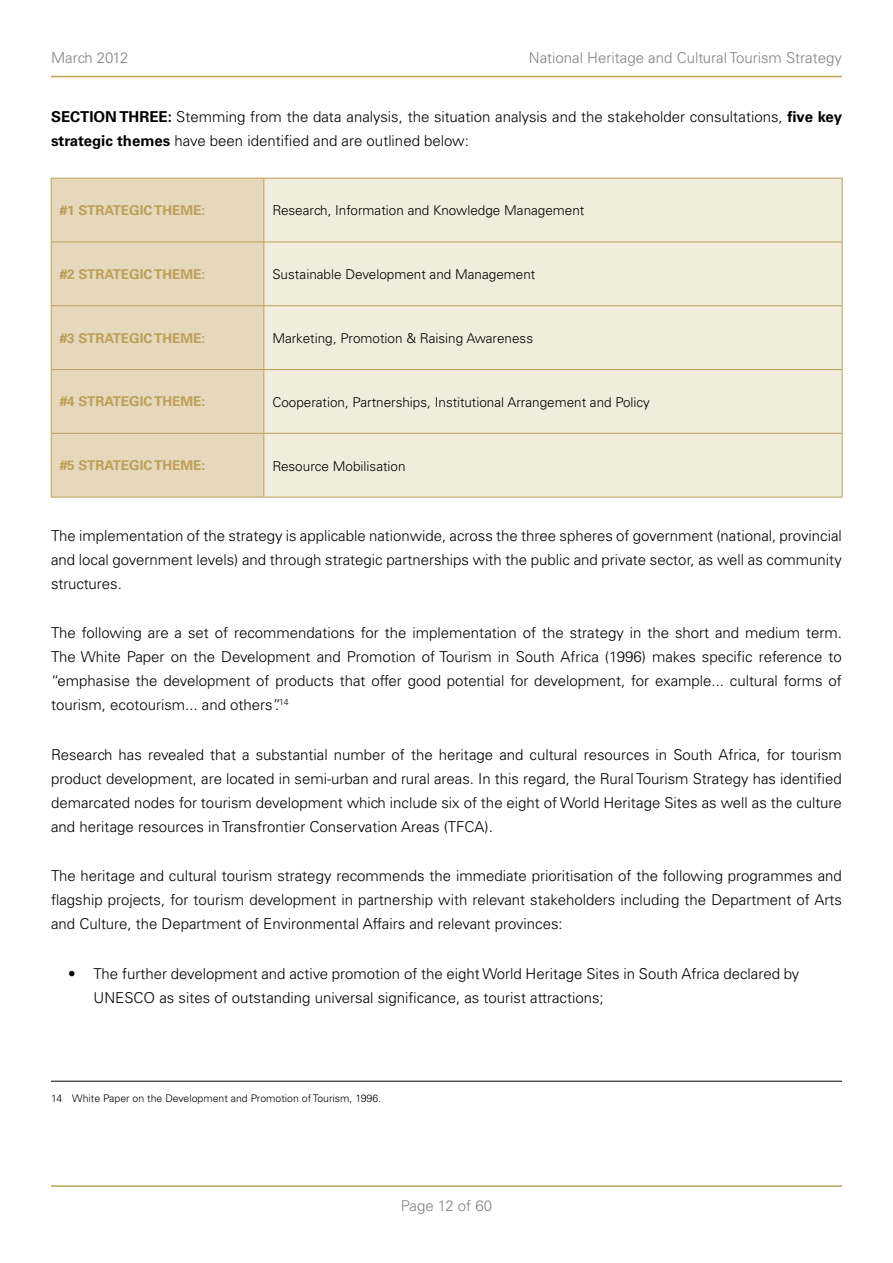
<style>
.page{position:relative;width:893px;height:1263px;background:#fff}
.page>*{position:absolute;margin:0;border:0;box-sizing:border-box;transform-origin:0 0}
.t1{font:300 15px/24px "Univers";color:#000;text-align:justify}
.t2{font:300 15px "Univers";color:#808285}
.t3{font:700 15px "Univers";color:#000}
.t4{font:300 13.5px "Univers";color:#000}
.t5{font:700 13.5px "Univers";letter-spacing:-.01em;color:#be9f56}
.t6{font:300 10.5px "Univers";color:#000}
.s1{font-weight:700}
</style>
<div class="page">
<hr style="left:51px;top:76px;width:791px;height:1px;background:#be9f56">
<hr style="left:51px;top:1185px;width:791px;height:2px;background:#be9f56">
<div style="left:52px;top:179px;width:212px;height:318px;background:#e5d8bc"></div>
<div style="left:265px;top:179px;width:577px;height:318px;background:#f2ecdd"></div>
<hr style="left:51px;top:178px;width:213px;height:1px;background:#be9f56">
<hr style="left:51px;top:178px;width:1px;height:64px;background:#be9f56">
<hr style="left:264px;top:178px;width:578px;height:1px;background:#be9f56">
<hr style="left:264px;top:178px;width:1px;height:64px;background:#be9f56">
<hr style="left:842px;top:178px;width:1px;height:64px;background:#be9f56">
<hr style="left:51px;top:242px;width:213px;height:1px;background:#be9f56">
<hr style="left:51px;top:242px;width:1px;height:64px;background:#be9f56">
<hr style="left:264px;top:242px;width:578px;height:1px;background:#be9f56">
<hr style="left:264px;top:242px;width:1px;height:64px;background:#be9f56">
<hr style="left:842px;top:242px;width:1px;height:64px;background:#be9f56">
<hr style="left:51px;top:305px;width:213px;height:1px;background:#be9f56">
<hr style="left:51px;top:306px;width:1px;height:63px;background:#be9f56">
<hr style="left:264px;top:305px;width:578px;height:1px;background:#be9f56">
<hr style="left:264px;top:306px;width:1px;height:63px;background:#be9f56">
<hr style="left:842px;top:306px;width:1px;height:63px;background:#be9f56">
<hr style="left:51px;top:369px;width:213px;height:1px;background:#be9f56">
<hr style="left:51px;top:370px;width:1px;height:63px;background:#be9f56">
<hr style="left:264px;top:369px;width:578px;height:1px;background:#be9f56">
<hr style="left:264px;top:370px;width:1px;height:63px;background:#be9f56">
<hr style="left:842px;top:370px;width:1px;height:63px;background:#be9f56">
<hr style="left:51px;top:433px;width:213px;height:1px;background:#be9f56">
<hr style="left:51px;top:433px;width:1px;height:64px;background:#be9f56">
<hr style="left:264px;top:433px;width:578px;height:1px;background:#be9f56">
<hr style="left:264px;top:433px;width:1px;height:64px;background:#be9f56">
<hr style="left:842px;top:433px;width:1px;height:64px;background:#be9f56">
<hr style="left:51px;top:497px;width:213px;height:1px;background:#be9f56">
<hr style="left:264px;top:497px;width:578px;height:1px;background:#be9f56">
<hr style="left:51px;top:1081px;width:791px;height:1px;background:#000">
<p class="t2" style="left:51px;top:49px;width:79px">March 2012</p>
<p class="t2" style="left:529px;top:49px;width:315px">National Heritage and Cultural Tourism Strategy</p>
<p class="t3" style="left:51px;top:108px;width:20px">SECTION</p>
<p class="t3" style="left:119px;top:108px;width:20px">THREE</p>
<p class="t1" style="left:51px;top:105px;width:792px;text-indent:117px"><span class="s1">:</span> Stemming from the data analysis, the situation analysis and the stakeholder consultations, <span class="s1">FIVE KEY<br>STRATEGIC THEMES</span> have been identified and are outlined below:</p>
<p class="t5" style="left:60px;top:202px;width:37px">#1 STRATEGIC</p>
<p class="t5" style="left:154px;top:202px;width:19px">THEME</p>
<p class="t5" style="left:201px;top:202px;width:5px">:</p>
<p class="t4" style="left:272px;top:202px;width:314px">Research, Information and Knowledge Management</p>
<p class="t5" style="left:60px;top:266px;width:37px">#2 STRATEGIC</p>
<p class="t5" style="left:154px;top:266px;width:19px">THEME</p>
<p class="t5" style="left:201px;top:266px;width:5px">:</p>
<p class="t4" style="left:272px;top:266px;width:265px">Sustainable Development and Management</p>
<p class="t5" style="left:60px;top:330px;width:37px">#3 STRATEGIC</p>
<p class="t5" style="left:154px;top:330px;width:19px">THEME</p>
<p class="t5" style="left:201px;top:330px;width:5px">:</p>
<p class="t4" style="left:272px;top:330px;width:262px">Marketing, Promotion &amp; Raising Awareness</p>
<p class="t5" style="left:60px;top:394px;width:37px">#4 STRATEGIC</p>
<p class="t5" style="left:154px;top:394px;width:19px">THEME</p>
<p class="t5" style="left:201px;top:394px;width:5px">:</p>
<p class="t4" style="left:272px;top:394px;width:379px">Cooperation, Partnerships, Institutional Arrangement and Policy</p>
<p class="t5" style="left:60px;top:458px;width:37px">#5 STRATEGIC</p>
<p class="t5" style="left:154px;top:458px;width:19px">THEME</p>
<p class="t5" style="left:201px;top:458px;width:5px">:</p>
<p class="t4" style="left:272px;top:458px;width:135px">Resource Mobilisation</p>
<p class="t1" style="left:51px;top:523px;width:792px">The implementation of the strategy is applicable nationwide, across the three spheres of government (national, provincial and local government levels) and through strategic partnerships with the public and private sector, as well as community structures.</p>
<p class="t1" style="left:51px;top:621px;width:792px">The following are a set of recommendations for the implementation of the strategy in the short and medium term.<br>The White Paper on the Development and Promotion of Tourism in South Africa (1996) makes specific reference to “emphasise the development of products that offer good potential for development, for example... cultural forms of tourism, ecotourism... and others”.<sup>14</sup></p>
<p class="t1" style="left:51px;top:742px;width:792px">Research has revealed that a substantial number of the heritage and cultural resources in South Africa, for tourism product development, are located in semi-urban and rural areas. In this regard, the Rural Tourism Strategy has identified demarcated nodes for tourism development which include six of the eight of World Heritage Sites as well as the culture and heritage resources in Transfrontier Conservation Areas (TFCA).</p>
<p class="t1" style="left:51px;top:864px;width:792px">The heritage and cultural tourism strategy recommends the immediate prioritisation of the following programmes and flagship projects, for tourism development in partnership with relevant stakeholders including the Department of Arts and Culture, the Department of Environmental Affairs and relevant provinces:</p>
<p class="t1" style="left:94px;top:961px;width:707px;text-indent:-25px">• The further development and active promotion of the eight World Heritage Sites in South Africa declared by<br>UNESCO as sites of outstanding universal significance, as tourist attractions;</p>
<p class="t6" style="left:51px;top:1092px;width:332px">14 White Paper on the Development and Promotion of Tourism, 1996.</p>
<p class="t2" style="left:401px;top:1197px;width:93px">Page 12 of 60</p>
</div>
